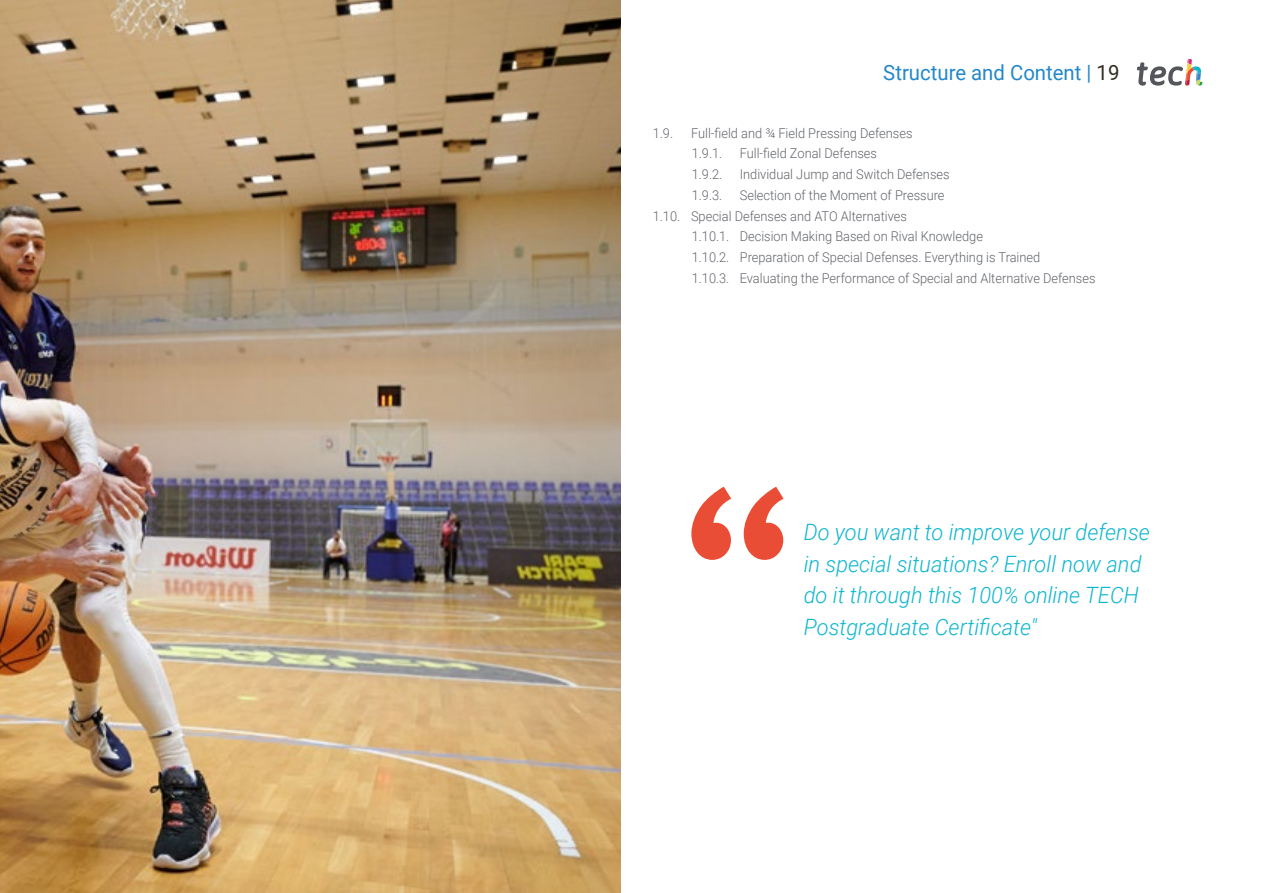
<style>
.page{position:relative;width:1263px;height:893px;background:#fff}
.page>*{position:absolute;margin:0;border:0;box-sizing:border-box;transform-origin:0 0}
.t1{font:italic 300 22.5px/31.5px "Roboto";color:#0fb6cf}
.t2{font:21px "Roboto";color:#2488c9}
.t3{font:300 13.5px/20.7px "Roboto";color:#61646a;scale:.95 1}
.s1{color:#312e20}
</style>
<div class="page">
<svg style="left:1137px;top:59px;width:65px;height:27px"></svg>
<img style="left:0;top:0;width:621px;height:893px">
<svg style="left:691px;top:487px;width:92px;height:73px"></svg>
<h2 class="t2" style="left:883px;top:57px;width:238px">Structure and Content | <span class="s1">19</span></h2>
<p class="t3" style="left:653px;top:122px;width:23px">1.9.</p>
<p class="t3" style="left:691px;top:122px;width:235px">Full-field and ¾ Field Pressing Defenses<br>1.9.1.</p>
<p class="t3" style="left:740px;top:143px;width:146px">Full-field Zonal Defenses</p>
<p class="t3" style="left:692px;top:164px;width:34px">1.9.2.</p>
<p class="t3" style="left:740px;top:164px;width:222px">Individual Jump and Switch Defenses</p>
<p class="t3" style="left:692px;top:184px;width:34px">1.9.3.</p>
<p class="t3" style="left:653px;top:184px;width:309px;text-indent:87px">Selection of the Moment of Pressure<br>1.10. Special Defenses and ATO Alternatives</p>
<p class="t3" style="left:692px;top:226px;width:426px">1.10.1. Decision Making Based on Rival Knowledge<br>1.10.2. Preparation of Special Defenses. Everything is Trained<br>1.10.3. Evaluating the Performance of Special and Alternative Defenses</p>
<h1 class="t1" style="left:804px;top:516px;width:348px">Do you want to improve your defense in special situations? Enroll now and do it through this 100% online TECH Postgraduate Certificate"</h1>
</div>
